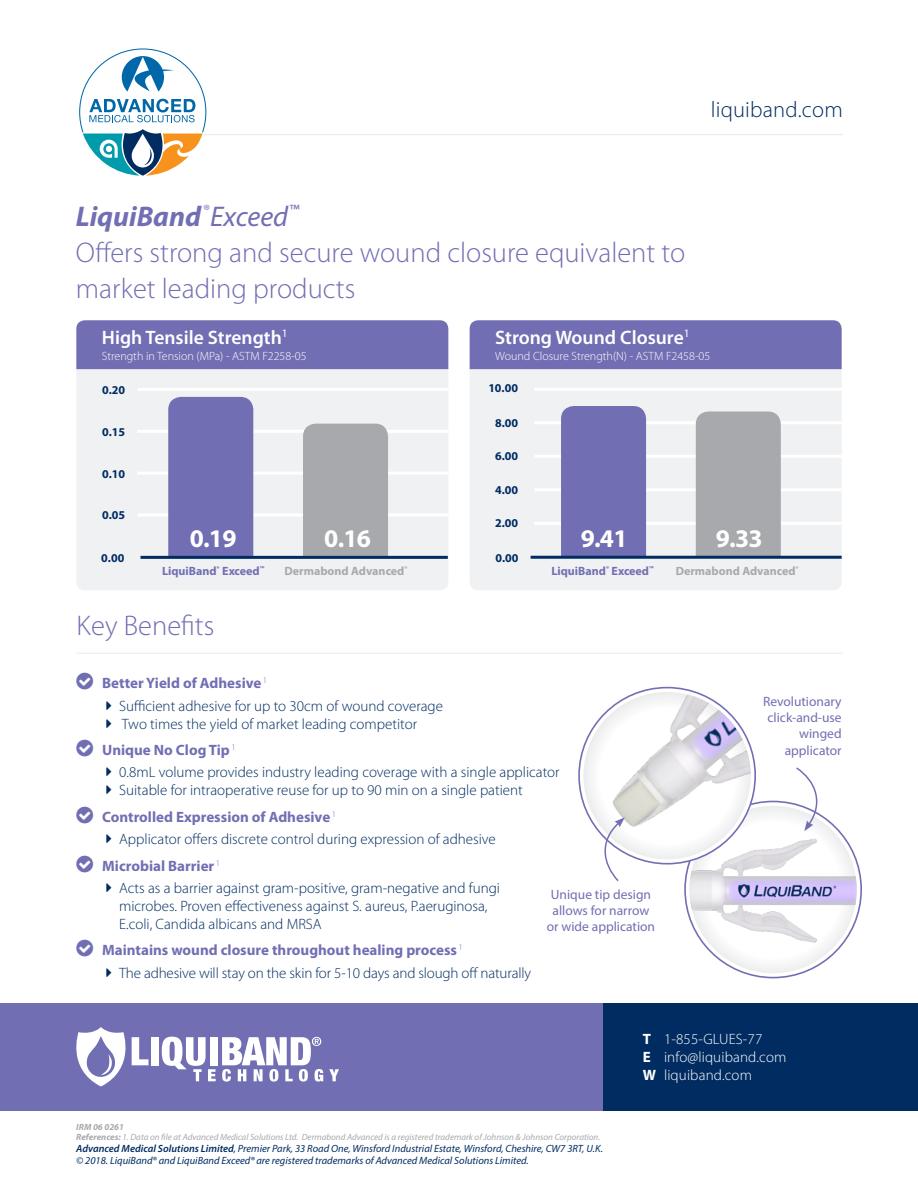
<style>
.page{position:relative;width:918px;height:1188px;background:#fff}
.page>*{position:absolute;margin:0;border:0;box-sizing:border-box;transform-origin:0 0}
.t1{font:300 28.5px/36px "Myriad Pro";color:#716eb3}
.t2{font:italic 700 28.5px "Myriad Pro";color:#716eb3}
.t3{font:700 25.5px "Myriad Pro";letter-spacing:-.03em;color:#fff}
.NEW__Main_H3{font:300 22.5px "Myriad Pro";letter-spacing:.01em;color:#002c62}
.t4{font:600 19.5px "Myriad Pro";color:#fff}
.t5{font:300 15px/18px "Myriad Pro";color:#002c62}
.t6{font:700 15px "Myriad Pro";color:#716eb3}
.NEW__Main_H3-2{font:300 15px "Myriad Pro";letter-spacing:.01em;color:#fff}
.t7{font:13.5px "Myriad Pro";color:#716eb3}
.t8{font:300 12px "Myriad Pro";color:#fff}
.Final__Features_Bull{font:700 12px "Myriad Pro";color:#002c62}
.Final__Features_Bull-2{font:700 12px "Myriad Pro";color:#a8a9ad}
.Final__Features_Bull-3{font:700 12px "Myriad Pro";color:#716eb3}
.Final__References{font:italic 10.5px "Myriad Pro";color:#002c62}
.NEW__Main_H3-3{font:italic 9px "Myriad Pro";color:#a8a9ad}
.NEW__Main_H3-4{font:italic 700 9px "Myriad Pro";color:#a8a9ad}
.s1{font-weight:400}
.s2{font-weight:700}
.s3{font-weight:600}
</style>
<div class="page">
<svg style="left:685px;top:801px;width:176px;height:177px"></svg>
<img style="left:689px;top:806px;width:168px;height:167px;border-radius:84px">
<svg style="left:579px;top:688px;width:176px;height:176px"></svg>
<img style="left:583px;top:692px;width:168px;height:167px;border-radius:84px">
<div style="left:603px;top:1003px;width:315px;height:108px;background:#002c62"></div>
<div style="left:0;top:1003px;width:603px;height:108px;background:#716eb3"></div>
<div style="left:151px;top:1037px;width:8px;height:28px;background:#fff"></div>
<div style="left:210px;top:1037px;width:7px;height:28px;background:#fff"></div>
<svg style="left:76px;top:1027px;width:72px;height:60px"></svg>
<svg style="left:162px;top:1037px;width:54px;height:44px"></svg>
<svg style="left:222px;top:1037px;width:101px;height:45px"></svg>
<svg style="left:329px;top:1069px;width:10px;height:12px"></svg>
<div style="left:76px;top:369px;width:372px;height:221px;background:#f0f1f2"></div>
<div style="left:470px;top:369px;width:372px;height:221px;background:#f0f1f2"></div>
<hr style="left:534px;top:522px;width:308px;height:3px;background:#fff">
<hr style="left:534px;top:488px;width:308px;height:3px;background:#fff">
<hr style="left:534px;top:455px;width:308px;height:3px;background:#fff">
<hr style="left:534px;top:421px;width:308px;height:3px;background:#fff">
<hr style="left:534px;top:388px;width:308px;height:3px;background:#fff">
<div style="left:561px;top:406px;width:85px;height:150px;background:#716eb3"></div>
<div style="left:696px;top:412px;width:85px;height:144px;background:#a8a9ad"></div>
<div style="left:76px;top:320px;width:372px;height:49px;background:#716eb3"></div>
<div style="left:470px;top:320px;width:372px;height:49px;background:#716eb3"></div>
<hr style="left:77px;top:653px;width:766px;height:1px;background:#f0f1f2">
<hr style="left:137px;top:513px;width:311px;height:3px;background:#fff">
<hr style="left:137px;top:472px;width:311px;height:3px;background:#fff">
<hr style="left:137px;top:430px;width:311px;height:3px;background:#fff">
<hr style="left:137px;top:388px;width:311px;height:3px;background:#fff">
<hr style="left:531px;top:556px;width:311px;height:3px;background:#002c62">
<svg style="left:599px;top:817px;width:26px;height:64px"></svg>
<svg style="left:795px;top:767px;width:29px;height:64px"></svg>
<div style="left:168px;top:397px;width:85px;height:159px;background:#716eb3"></div>
<div style="left:303px;top:424px;width:85px;height:132px;background:#a8a9ad"></div>
<hr style="left:141px;top:556px;width:307px;height:3px;background:#002c62">
<hr style="left:117px;top:134px;width:726px;height:1px;background:#eeeeef">
<svg style="left:79px;top:48px;width:127px;height:128px"></svg>
<p class="NEW__Main_H3" style="left:711px;top:97px;width:134px">liquiband.com</p>
<p class="t2" style="left:76px;top:200px;width:225px">LiquiBand <sup>®</sup><span class="s1">Exceed</span><sup>™</sup></p>
<p class="t1" style="left:76px;top:235px;width:611px">Offers strong and secure wound closure equivalent to market leading products</p>
<p class="t4" style="left:102px;top:326px;width:187px">High Tensile Strength<sup>1</sup></p>
<p class="t8" style="left:102px;top:350px;width:206px">Strength in Tension (MPa) - ASTM F2258-05</p>
<p class="t4" style="left:495px;top:326px;width:196px">Strong Wound Closure<sup>1</sup></p>
<p class="t8" style="left:495px;top:350px;width:217px">Wound Closure Strength(N) - ASTM F2458-05</p>
<p class="Final__Features_Bull" style="left:102px;top:383px;width:25px">0.20</p>
<p class="Final__Features_Bull" style="left:102px;top:425px;width:25px">0.15</p>
<p class="Final__Features_Bull" style="left:102px;top:467px;width:25px">0.10</p>
<p class="Final__Features_Bull" style="left:102px;top:508px;width:25px">0.05</p>
<p class="Final__Features_Bull" style="left:488px;top:382px;width:31px">10.00</p>
<p class="Final__Features_Bull" style="left:495px;top:416px;width:25px">8.00</p>
<p class="Final__Features_Bull" style="left:495px;top:449px;width:25px">6.00</p>
<p class="Final__Features_Bull" style="left:495px;top:483px;width:25px">4.00</p>
<p class="Final__Features_Bull" style="left:495px;top:516px;width:25px">2.00</p>
<p class="t3" style="left:190px;top:524px;width:48px">0.19</p>
<p class="t3" style="left:324px;top:524px;width:48px">0.16</p>
<p class="t3" style="left:581px;top:524px;width:48px">9.41</p>
<p class="t3" style="left:716px;top:524px;width:48px">9.33</p>
<p class="Final__Features_Bull" style="left:101px;top:551px;width:25px">0.00</p>
<p class="Final__Features_Bull" style="left:495px;top:551px;width:25px">0.00</p>
<p class="Final__Features_Bull-3" style="left:162px;top:564px;width:104px">LiquiBand<sup>®</sup> Exceed<sup>™</sup></p>
<p class="Final__Features_Bull-2" style="left:285px;top:564px;width:125px">Dermabond Advanced<sup>®</sup></p>
<p class="Final__Features_Bull-3" style="left:551px;top:564px;width:104px">LiquiBand<sup>®</sup> Exceed<sup>™</sup></p>
<p class="Final__Features_Bull-2" style="left:676px;top:564px;width:125px">Dermabond Advanced<sup>®</sup></p>
<p class="t1" style="left:77px;top:607px;width:139px">Key Benefits</p>
<p class="t6" style="left:102px;top:675px;width:167px">Better Yield of Adhesive <sup>1</sup></p>
<p class="t5" style="left:119px;top:697px;width:325px">Sufficient adhesive for up to 30cm of wound coverage</p>
<p class="t5" style="left:122px;top:715px;width:297px">Two times the yield of market leading competitor</p>
<p class="t6" style="left:102px;top:742px;width:135px">Unique No Clog Tip <sup>1</sup></p>
<p class="t5" style="left:119px;top:764px;width:442px">0.8mL volume provides industry leading coverage with a single applicator</p>
<p class="t5" style="left:119px;top:782px;width:405px">Suitable for intraoperative reuse for up to 90 min on a single patient</p>
<p class="t6" style="left:102px;top:808px;width:235px">Controlled Expression of Adhesive <sup>1</sup></p>
<p class="t5" style="left:119px;top:830px;width:378px">Applicator offers discrete control during expression of adhesive</p>
<p class="t6" style="left:102px;top:857px;width:119px">Microbial Barrier <sup>1</sup></p>
<p class="t5" style="left:119px;top:879px;width:382px">Acts as a barrier against gram-positive, gram-negative and fungi microbes. Proven effectiveness against S. aureus, P.aeruginosa,<br>E.coli, Candida albicans and MRSA</p>
<p class="t6" style="left:102px;top:942px;width:362px">Maintains wound closure throughout healing process <sup>1</sup></p>
<p class="t5" style="left:119px;top:964px;width:413px">The adhesive will stay on the skin for 5-10 days and slough off naturally</p>
<p class="t7" style="left:551px;top:886px;width:102px">Unique tip design</p>
<p class="t7" style="left:553px;top:902px;width:98px">allows for narrow</p>
<p class="t7" style="left:547px;top:918px;width:110px">or wide application</p>
<p class="t7" style="left:763px;top:693px;width:80px">Revolutionary</p>
<p class="t7" style="left:768px;top:709px;width:76px">click-and-use</p>
<p class="t7" style="left:799px;top:725px;width:44px">winged</p>
<p class="t7" style="left:785px;top:742px;width:58px">applicator</p>
<p class="NEW__Main_H3-4" style="left:76px;top:1122px;width:49px">IRM 06 0261</p>
<p class="NEW__Main_H3-3" style="left:76px;top:1132px;width:526px"><span class="s2">References:</span> 1. Data on file at Advanced Medical Solutions Ltd. Dermabond Advanced is a registered trademark of Johnson &amp; Johnson Corporation.</p>
<p class="Final__References" style="left:76px;top:1142px;width:528px"><span class="s3">Advanced Medical Solutions Limited</span>, Premier Park, 33 Road One, Winsford Industrial Estate, Winsford, Cheshire, CW7 3RT, U.K.</p>
<p class="Final__References" style="left:76px;top:1154px;width:454px">© 2018. LiquiBand® and LiquiBand Exceed® are registered trademarks of Advanced Medical Solutions Limited.</p>
<p class="NEW__Main_H3-2" style="left:643px;top:1031px;width:121px"><span class="s2">T</span> 1-855-GLUES-77</p>
<p class="NEW__Main_H3-2" style="left:643px;top:1049px;width:145px"><span class="s2">E</span> info@liquiband.com</p>
<p class="NEW__Main_H3-2" style="left:643px;top:1067px;width:111px"><span class="s2">W</span> liquiband.com</p>
</div>
